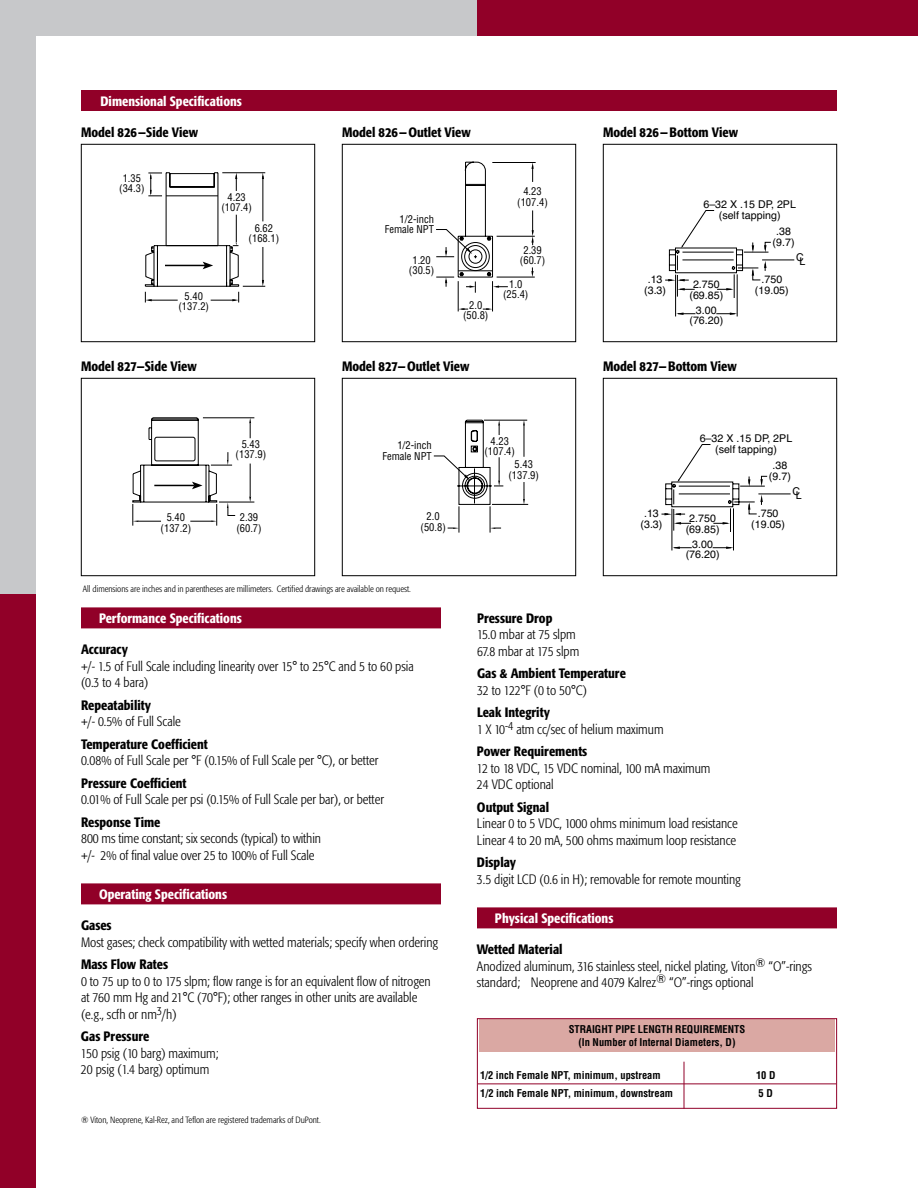
<style>
.page{position:relative;width:918px;height:1188px;background:#fff}
.page>*{position:absolute;margin:0;border:0;box-sizing:border-box;transform-origin:0 0}
.t1{font:300 condensed 13.5px/16.5px "Formata";color:#000}
.t2{font:500 condensed 13.5px "Formata";color:#000}
.t3{font:500 condensed 13.5px "Formata";color:#fff}
.t4{font:10.65px/10.6px "Helvetica";color:#000;text-align:center}
.t5{font:condensed 10.5px/10.5px "Helvetica";color:#000;text-align:center}
.t6{font:700 condensed 10.5px/13.5px "Helvetica";color:#000;text-align:center}
.t7{font:condensed 10.35px/10.4px "Helvetica";color:#000;text-align:center}
.t8{font:300 condensed 9px "Formata";color:#000}
.s1{font-weight:500}
</style>
<div class="page">
<div style="left:0;top:0;width:36px;height:594px;background:#c7c8ca"></div>
<div style="left:0;top:594px;width:36px;height:594px;background:#910028"></div>
<div style="left:477px;top:0;width:441px;height:36px;background:#910028"></div>
<div style="left:0;top:0;width:477px;height:36px;background:#c7c8ca"></div>
<div style="left:81px;top:607px;width:360px;height:21px;background:#910028"></div>
<div style="left:81px;top:883px;width:360px;height:21px;background:#910028"></div>
<div style="left:477px;top:907px;width:360px;height:21px;background:#910028"></div>
<div style="left:81px;top:144px;width:234px;height:198px;border:1px solid #000"></div>
<hr style="left:497px;top:236px;width:38px;height:1px;background:#000">
<hr style="left:497px;top:277px;width:38px;height:1px;background:#000">
<hr style="left:492px;top:162px;width:44px;height:1px;background:#000">
<svg style="left:436px;top:162px;width:98px;height:150px"></svg>
<div style="left:342px;top:144px;width:234px;height:198px;border:1px solid #000"></div>
<svg style="left:665px;top:210px;width:130px;height:107px"></svg>
<div style="left:603px;top:144px;width:234px;height:198px;border:1px solid #000"></div>
<svg style="left:145px;top:172px;width:121px;height:131px"></svg>
<div style="left:81px;top:378px;width:234px;height:198px;border:1px solid #000"></div>
<svg style="left:434px;top:420px;width:94px;height:113px"></svg>
<div style="left:342px;top:378px;width:234px;height:198px;border:1px solid #000"></div>
<svg style="left:661px;top:444px;width:130px;height:107px"></svg>
<div style="left:603px;top:378px;width:234px;height:198px;border:1px solid #000"></div>
<div style="left:82px;top:91px;width:754px;height:19px;background:#910028"></div>
<div style="left:81px;top:90px;width:756px;height:21px;border:2px solid #910028"></div>
<svg style="left:133px;top:418px;width:121px;height:108px"></svg>
<hr style="left:478px;top:1083px;width:358px;height:1px;background:#910028">
<div style="left:479px;top:1019px;width:356px;height:33px;background:#daa8a3"></div>
<div style="left:477px;top:1018px;width:360px;height:91px;border:1px solid #910028"></div>
<hr style="left:684px;top:1062px;width:1px;height:47px;background:#910028">
<p class="t3" style="left:100px;top:94px;width:143px">Dimensional Specifications</p>
<p class="t2" style="left:81px;top:124px;width:119px">Model 826—Side View</p>
<p class="t7" style="left:119px;top:173px;width:27px">1.35 (34.3)</p>
<p class="t7" style="left:221px;top:192px;width:32px">4.23 (107.4)</p>
<p class="t7" style="left:249px;top:223px;width:32px">6.62 (168.1)</p>
<p class="t7" style="left:178px;top:291px;width:32px">5.40 (137.2)</p>
<p class="t2" style="left:81px;top:358px;width:117px">Model 827—Side View</p>
<p class="t5" style="left:161px;top:512px;width:32px">5.40 (137.2)</p>
<p class="t5" style="left:236px;top:438px;width:32px">5.43 (137.9)</p>
<p class="t5" style="left:236px;top:512px;width:27px">2.39 (60.7)</p>
<p class="t2" style="left:342px;top:124px;width:130px">Model 826—Outlet View</p>
<p class="t5" style="left:385px;top:213px;width:51px;text-align:right">1/2-inch<br>Female NPT</p>
<p class="t5" style="left:517px;top:186px;width:32px">4.23 (107.4)</p>
<p class="t5" style="left:523px;top:245px;width:20px">2.39</p>
<p class="t5" style="left:412px;top:255px;width:20px">1.20</p>
<p class="t5" style="left:520px;top:255px;width:27px">(60.7)</p>
<p class="t5" style="left:409px;top:265px;width:27px">(30.5)</p>
<p class="t5" style="left:503px;top:279px;width:27px">1.0 (25.4)</p>
<p class="t5" style="left:463px;top:300px;width:27px">2.0 (50.8)</p>
<p class="t2" style="left:342px;top:358px;width:129px">Model 827—Outlet View</p>
<p class="t5" style="left:382px;top:440px;width:51px;text-align:right">1/2-inch<br>Female NPT</p>
<p class="t5" style="left:421px;top:511px;width:27px">2.0 (50.8)</p>
<p class="t5" style="left:484px;top:435px;width:32px">4.23 (107.4)</p>
<p class="t5" style="left:508px;top:459px;width:32px">5.43 (137.9)</p>
<p class="t8" style="left:83px;top:583px;width:329px">All dimensions are inches and in parentheses are millimeters. Certified drawings are available on request.</p>
<p class="t2" style="left:603px;top:124px;width:137px">Model 826—Bottom View</p>
<p class="t4" style="left:703px;top:199px;width:94px">6–32 X .15 DP, 2PL (self tapping)</p>
<p class="t4" style="left:644px;top:274px;width:24px">.13 (3.3)</p>
<p class="t4" style="left:689px;top:279px;width:35px">2.750 (69.85)</p>
<p class="t4" style="left:689px;top:305px;width:35px">3.00 (76.20)</p>
<p class="t2" style="left:603px;top:358px;width:135px">Model 827—Bottom View</p>
<p class="t4" style="left:773px;top:226px;width:24px">.38 (9.7)</p>
<p class="t4" style="left:755px;top:275px;width:35px">.750 (19.05)</p>
<p class="t4" style="left:796px;top:254px;width:11px">CL</p>
<p class="t4" style="left:700px;top:433px;width:94px">6–32 X .15 DP, 2PL (self tapping)</p>
<p class="t4" style="left:640px;top:508px;width:24px">.13 (3.3)</p>
<p class="t4" style="left:686px;top:513px;width:35px">2.750 (69.85)</p>
<p class="t4" style="left:686px;top:539px;width:35px">3.00 (76.20)</p>
<p class="t4" style="left:769px;top:460px;width:24px">.38 (9.7)</p>
<p class="t4" style="left:751px;top:509px;width:35px">.750 (19.05)</p>
<p class="t4" style="left:792px;top:488px;width:11px">CL</p>
<p class="t3" style="left:99px;top:610px;width:144px">Performance Specifications</p>
<p class="t2" style="left:81px;top:641px;width:49px">Accuracy</p>
<p class="t1" style="left:81px;top:658px;width:334px">+/- 1.5 of Full Scale including linearity over 15° to 25°C and 5 to 60 psia (0.3 to 4 bara)</p>
<p class="t2" style="left:81px;top:697px;width:72px">Repeatability</p>
<p class="t1" style="left:81px;top:713px;width:101px">+/- 0.5% of Full Scale</p>
<p class="t2" style="left:81px;top:736px;width:128px">Temperature Coefficient</p>
<p class="t1" style="left:81px;top:752px;width:299px">0.08% of Full Scale per °F (0.15% of Full Scale per °C), or better</p>
<p class="t2" style="left:81px;top:775px;width:107px">Pressure Coefficient</p>
<p class="t1" style="left:81px;top:791px;width:305px">0.01% of Full Scale per psi (0.15% of Full Scale per bar), or better</p>
<p class="t2" style="left:81px;top:814px;width:81px">Response Time</p>
<p class="t1" style="left:81px;top:830px;width:242px">800 ms time constant; six seconds (typical) to within +/- 2% of final value over 25 to 100% of Full Scale</p>
<p class="t3" style="left:99px;top:886px;width:130px">Operating Specifications</p>
<p class="t2" style="left:81px;top:917px;width:32px">Gases</p>
<p class="t1" style="left:81px;top:934px;width:359px">Most gases; check compatibility with wetted materials; specify when ordering</p>
<p class="t2" style="left:81px;top:956px;width:89px">Mass Flow Rates</p>
<p class="t1" style="left:81px;top:973px;width:351px">0 to 75 up to 0 to 175 slpm; flow range is for an equivalent flow of nitrogen at 760 mm Hg and 21°C (70°F); other ranges in other units are available (e.g., scfh or nm<sup>3</sup>/h)</p>
<p class="t2" style="left:81px;top:1028px;width:70px">Gas Pressure</p>
<p class="t1" style="left:81px;top:1045px;width:139px">150 psig (10 barg) maximum;<br>20 psig (1.4 barg) optimum</p>
<p class="t8" style="left:81px;top:1114px;width:241px">® Viton, Neoprene, Kal-Rez, and Teflon are registered trademarks of DuPont.</p>
<p class="t2" style="left:477px;top:610px;width:77px">Pressure Drop</p>
<p class="t1" style="left:477px;top:626px;width:104px">15.0 mbar at 75 slpm<br>67.8 mbar at 175 slpm</p>
<p class="t2" style="left:477px;top:665px;width:150px">Gas &amp; Ambient Temperature</p>
<p class="t1" style="left:477px;top:682px;width:111px">32 to 122°F (0 to 50°C)</p>
<p class="t1" style="left:477px;top:704px;width:188px"><span class="s1">Leak Integrity<br></span>1 X 10<sup>-4</sup> atm cc/sec of helium maximum</p>
<p class="t2" style="left:477px;top:743px;width:112px">Power Requirements</p>
<p class="t1" style="left:477px;top:760px;width:235px">12 to 18 VDC, 15 VDC nominal, 100 mA maximum<br>24 VDC optional</p>
<p class="t2" style="left:477px;top:799px;width:74px">Output Signal</p>
<p class="t1" style="left:477px;top:815px;width:262px">Linear 0 to 5 VDC, 1000 ohms minimum load resistance<br>Linear 4 to 20 mA, 500 ohms maximum loop resistance</p>
<p class="t2" style="left:477px;top:854px;width:41px">Display</p>
<p class="t1" style="left:477px;top:871px;width:265px">3.5 digit LCD (0.6 in H); removable for remote mounting</p>
<p class="t3" style="left:495px;top:910px;width:120px">Physical Specifications</p>
<p class="t1" style="left:477px;top:941px;width:336px"><span class="s1">Wetted Material<br></span>Anodized aluminum, 316 stainless steel, nickel plating, Viton<sup>®</sup> “O”-rings standard; Neoprene and 4079 Kalrez<sup>®</sup> “O”-rings optional</p>
<p class="t6" style="left:569px;top:1022px;width:177px">Straight Pipe length Requirements (In Number of Internal Diameters, D)</p>
<p class="t6" style="left:480px;top:1068px;width:182px">1/2 inch Female NPT, minimum, upstream</p>
<p class="t6" style="left:756px;top:1068px;width:21px">10 D</p>
<p class="t6" style="left:480px;top:1086px;width:194px">1/2 inch Female NPT, minimum, downstream</p>
<p class="t6" style="left:759px;top:1086px;width:16px">5 D</p>
</div>
